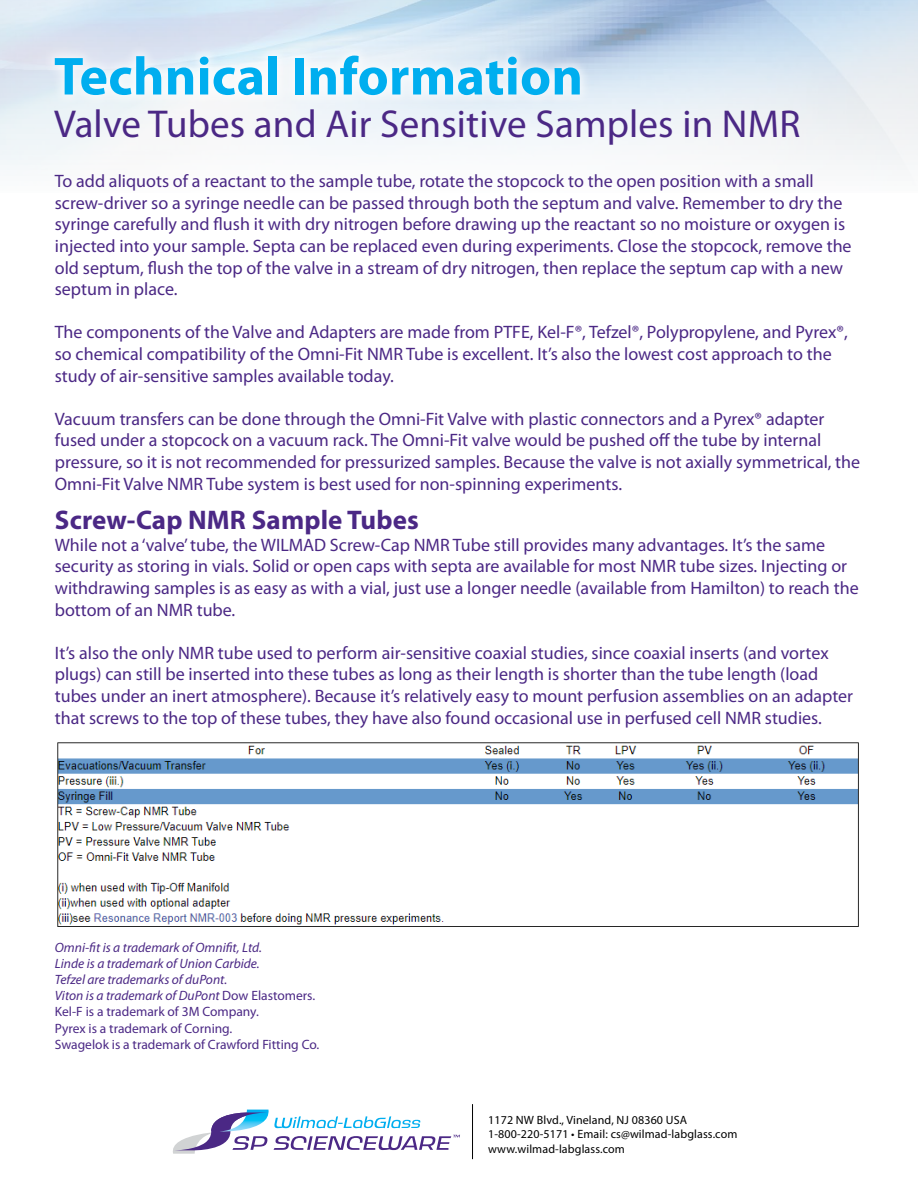
<style>
.page{position:relative;width:918px;height:1188px;background:#fff}
.page>*{position:absolute;margin:0;border:0;box-sizing:border-box;transform-origin:0 0}
.t1{font:700 54px "Myriad Pro";letter-spacing:.005em;color:#00aeef}
.t2{font:39px "Myriad Pro";letter-spacing:.005em;color:#4b2885}
.t3{font:700 27px "Myriad Pro";letter-spacing:.005em;color:#4b2885}
.t4{font:18px/21.6px "Myriad Pro";color:#4b2885}
.t5{font:italic 13.5px/16.2px "Myriad Pro";color:#4b2885}
.t6{font:12px/14.4px "Myriad Pro";letter-spacing:.01em;color:#000}
.s1{font-style:normal}
</style>
<div class="page">
<svg style="left:173px;top:1110px;width:287px;height:44px"></svg>
<hr style="left:472px;top:1104px;width:1px;height:55px;background:#000">
<div style="left:42px;top:43px;width:551px;height:64px;background:#fff;opacity:.75"></div>
<img style="left:57px;top:742px;width:802px;height:185px">
<h1 class="t1" style="left:54px;top:41px;width:531px">Technical Information</h1>
<h2 class="t2" style="left:54px;top:100px;width:748px">Valve Tubes and Air Sensitive Samples in NMR</h2>
<p class="t4" style="left:55px;top:170px;width:798px">To add aliquots of a reactant to the sample tube, rotate the stopcock to the open position with a small screw-driver so a syringe needle can be passed through both the septum and valve. Remember to dry the syringe carefully and flush it with dry nitrogen before drawing up the reactant so no moisture or oxygen is injected into your sample. Septa can be replaced even during experiments. Close the stopcock, remove the old septum, flush the top of the valve in a stream of dry nitrogen, then replace the septum cap with a new septum in place.</p>
<p class="t4" style="left:55px;top:321px;width:794px">The components of the Valve and Adapters are made from PTFE, Kel-F®, Tefzel®, Polypropylene, and Pyrex®, so chemical compatibility of the Omni-Fit NMR Tube is excellent. It’s also the lowest cost approach to the study of air-sensitive samples available today.</p>
<p class="t4" style="left:55px;top:408px;width:807px">Vacuum transfers can be done through the Omni-Fit Valve with plastic connectors and a Pyrex® adapter fused under a stopcock on a vacuum rack. The Omni-Fit valve would be pushed off the tube by internal pressure, so it is not recommended for pressurized samples. Because the valve is not axially symmetrical, the Omni-Fit Valve NMR Tube system is best used for non-spinning experiments.</p>
<h3 class="t3" style="left:55px;top:503px;width:366px">Screw-Cap NMR Sample Tubes</h3>
<p class="t4" style="left:55px;top:534px;width:805px">While not a ‘valve’ tube, the WILMAD Screw-Cap NMR Tube still provides many advantages. It’s the same security as storing in vials. Solid or open caps with septa are available for most NMR tube sizes. Injecting or withdrawing samples is as easy as with a vial, just use a longer needle (available from Hamilton) to reach the bottom of an NMR tube.</p>
<p class="t4" style="left:55px;top:642px;width:800px">It’s also the only NMR tube used to perform air-sensitive coaxial studies, since coaxial inserts (and vortex plugs) can still be inserted into these tubes as long as their length is shorter than the tube length (load tubes under an inert atmosphere). Because it’s relatively easy to mount perfusion assemblies on an adapter that screws to the top of these tubes, they have also found occasional use in perfused cell NMR studies.</p>
<p class="t5" style="left:55px;top:939px;width:266px">Omni-fit is a trademark of Omnifit, Ltd.<br>Linde is a trademark of Union Carbide.<br>Tefzel are trademarks of duPont.<br>Viton is a trademark of DuPont <span class="s1">Dow Elastomers.<br>Kel-F is a trademark of 3M Company.<br>Pyrex is a trademark of Corning.<br>Swagelok is a trademark of Crawford Fitting Co.</span></p>
<p class="t6" style="left:488px;top:1113px;width:251px">1172 NW Blvd., Vineland, NJ 08360 USA<br>1-800-220-5171 • Email: cs@wilmad-labglass.com www.wilmad-labglass.com</p>
</div>
